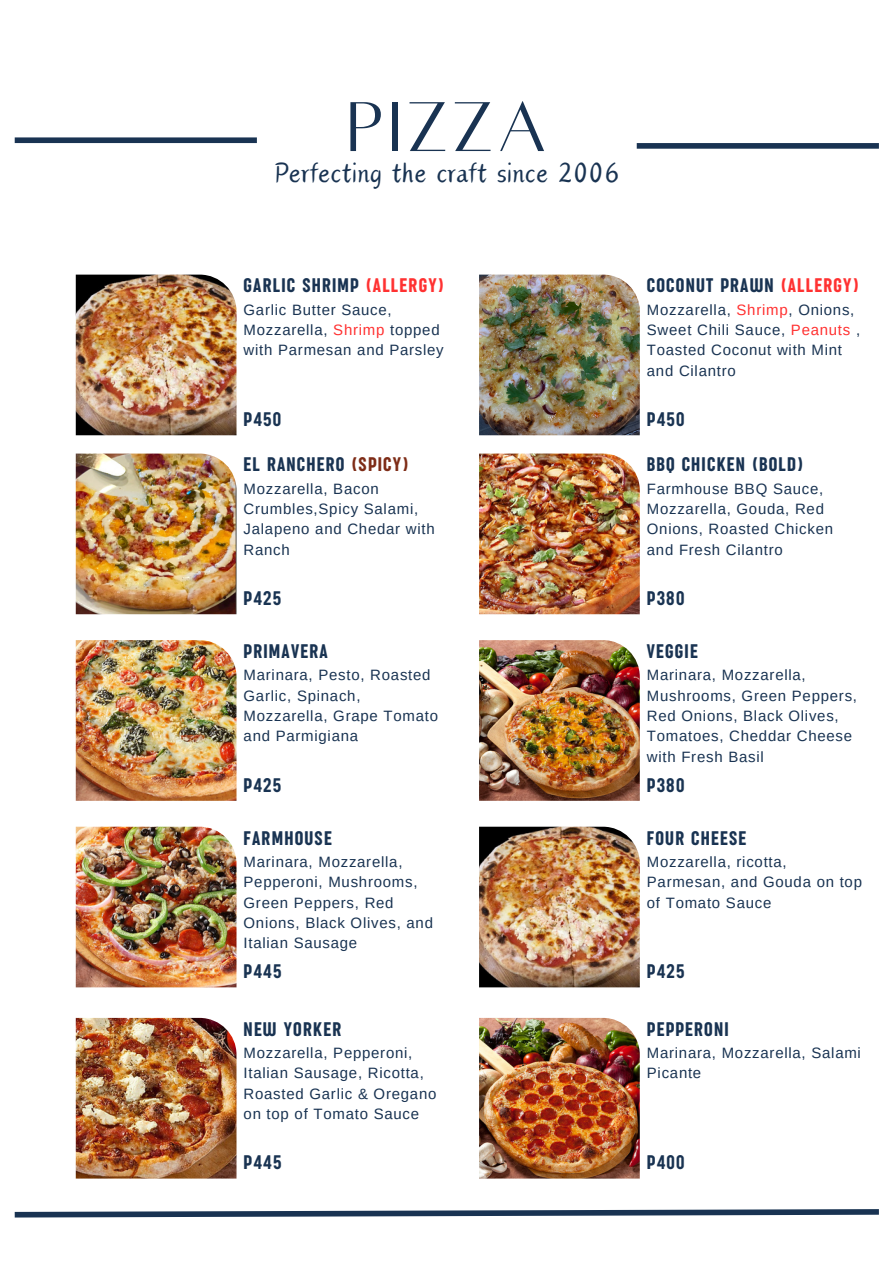
<style>
.page{position:relative;width:894px;height:1264px;background:#fff}
.page>*{position:absolute;margin:0;border:0;box-sizing:border-box;transform-origin:0 0}
.t1{font:77.7px "Alta regular";letter-spacing:.05em;color:#193352}
.t2{font:38.25px "Canva Cake Shop";letter-spacing:.005em;color:#193352}
.t3{font:20.4px "Sugo Pro Classic";letter-spacing:.06em;color:#193352}
.t4{font:15px/20.2px "Arimo";letter-spacing:.05em;color:#193352}
.s1{color:#ff3131}
.s2{color:#7e2c17}
</style>
<div class="page">
<div style="left:15px;top:137px;width:242px;height:6px;background:#193352"></div>
<svg style="left:14px;top:1209px;width:865px;height:9px"></svg>
<div style="left:636px;top:143px;width:242px;height:6px;background:#193352"></div>
<img style="left:479px;top:274px;width:160px;height:161px">
<img style="left:479px;top:453px;width:160px;height:161px">
<img style="left:479px;top:640px;width:160px;height:160px">
<img style="left:479px;top:826px;width:160px;height:161px">
<img style="left:479px;top:1017px;width:160px;height:161px">
<img style="left:76px;top:274px;width:160px;height:161px">
<img style="left:76px;top:453px;width:160px;height:161px">
<img style="left:76px;top:640px;width:160px;height:160px">
<img style="left:76px;top:826px;width:160px;height:161px">
<img style="left:76px;top:1017px;width:160px;height:161px">
<h1 class="t1" style="left:346px;top:89px;width:202px">PIZZA</h1>
<p class="t2" style="left:274px;top:156px;width:346px">Perfecting the craft since 2006</p>
<h3 class="t3" style="left:243px;top:275px;width:201px">GARLIC SHRIMP <span class="s1">(ALLERGY)</span></h3>
<h3 class="t3" style="left:646px;top:275px;width:213px">COCONUT PRAWN <span class="s1">(ALLERGY)</span></h3>
<h3 class="t4" style="left:243px;top:299px;width:202px">Garlic Butter Sauce,<br>Mozzarella, <span class="s1">Shrimp</span> topped with Parmesan and Parsley</h3>
<h3 class="t4" style="left:646px;top:299px;width:215px">Mozzarella, <span class="s1">Shrimp</span>, Onions,<br>Sweet Chili Sauce, <span class="s1">Peanuts</span> ,<br>Toasted Coconut with Mint and Cilantro</h3>
<p class="t3" style="left:243px;top:409px;width:39px">P450</p>
<p class="t3" style="left:646px;top:409px;width:39px">P450</p>
<h3 class="t3" style="left:243px;top:454px;width:166px">EL RANCHERO <span class="s2">(SPICY)</span></h3>
<p class="t3" style="left:646px;top:454px;width:158px">BBQ CHICKEN (BOLD)</p>
<h3 class="t4" style="left:243px;top:478px;width:193px">Mozzarella, Bacon<br>Crumbles,Spicy Salami,<br>Jalapeno and Chedar with<br>Ranch</h3>
<p class="t4" style="left:646px;top:478px;width:188px">Farmhouse BBQ Sauce,<br>Mozzarella, Gouda, Red<br>Onions, Roasted Chicken and Fresh Cilantro</p>
<p class="t3" style="left:243px;top:588px;width:39px">P425</p>
<h3 class="t3" style="left:646px;top:588px;width:39px">P380</h3>
<h3 class="t3" style="left:243px;top:641px;width:86px">PRIMAVERA</h3>
<h3 class="t3" style="left:646px;top:641px;width:52px">VEGGIE</h3>
<h3 class="t4" style="left:243px;top:665px;width:196px">Marinara, Pesto, Roasted<br>Garlic, Spinach,<br>Mozzarella, Grape Tomato and Parmigiana</h3>
<h3 class="t4" style="left:646px;top:665px;width:212px">Marinara, Mozzarella,<br>Mushrooms, Green Peppers,<br>Red Onions, Black Olives,<br>Tomatoes, Cheddar Cheese with Fresh Basil</h3>
<p class="t3" style="left:243px;top:774px;width:39px">P425</p>
<p class="t3" style="left:646px;top:774px;width:39px">P380</p>
<h3 class="t3" style="left:243px;top:827px;width:90px">FARMHOUSE</h3>
<p class="t3" style="left:646px;top:827px;width:101px">FOUR CHEESE</p>
<h3 class="t4" style="left:243px;top:851px;width:191px">Marinara, Mozzarella,<br>Pepperoni, Mushrooms,<br>Green Peppers, Red<br>Onions, Black Olives, and<br>Italian Sausage</h3>
<p class="t4" style="left:646px;top:851px;width:216px">Mozzarella, ricotta,<br>Parmesan, and Gouda on top of Tomato Sauce</p>
<p class="t3" style="left:243px;top:961px;width:40px">P445</p>
<h3 class="t3" style="left:646px;top:961px;width:39px">P425</h3>
<h3 class="t3" style="left:243px;top:1018px;width:99px">NEW YORKER</h3>
<h3 class="t3" style="left:646px;top:1018px;width:83px">PEPPERONI</h3>
<h3 class="t4" style="left:243px;top:1042px;width:194px">Mozzarella, Pepperoni,<br>Italian Sausage, Ricotta,<br>Roasted Garlic &amp; Oregano on top of Tomato Sauce</h3>
<h3 class="t4" style="left:646px;top:1042px;width:215px">Marinara, Mozzarella, Salami<br>Picante</h3>
<p class="t3" style="left:243px;top:1152px;width:40px">P445</p>
<p class="t3" style="left:646px;top:1152px;width:39px">P400</p>
</div>
